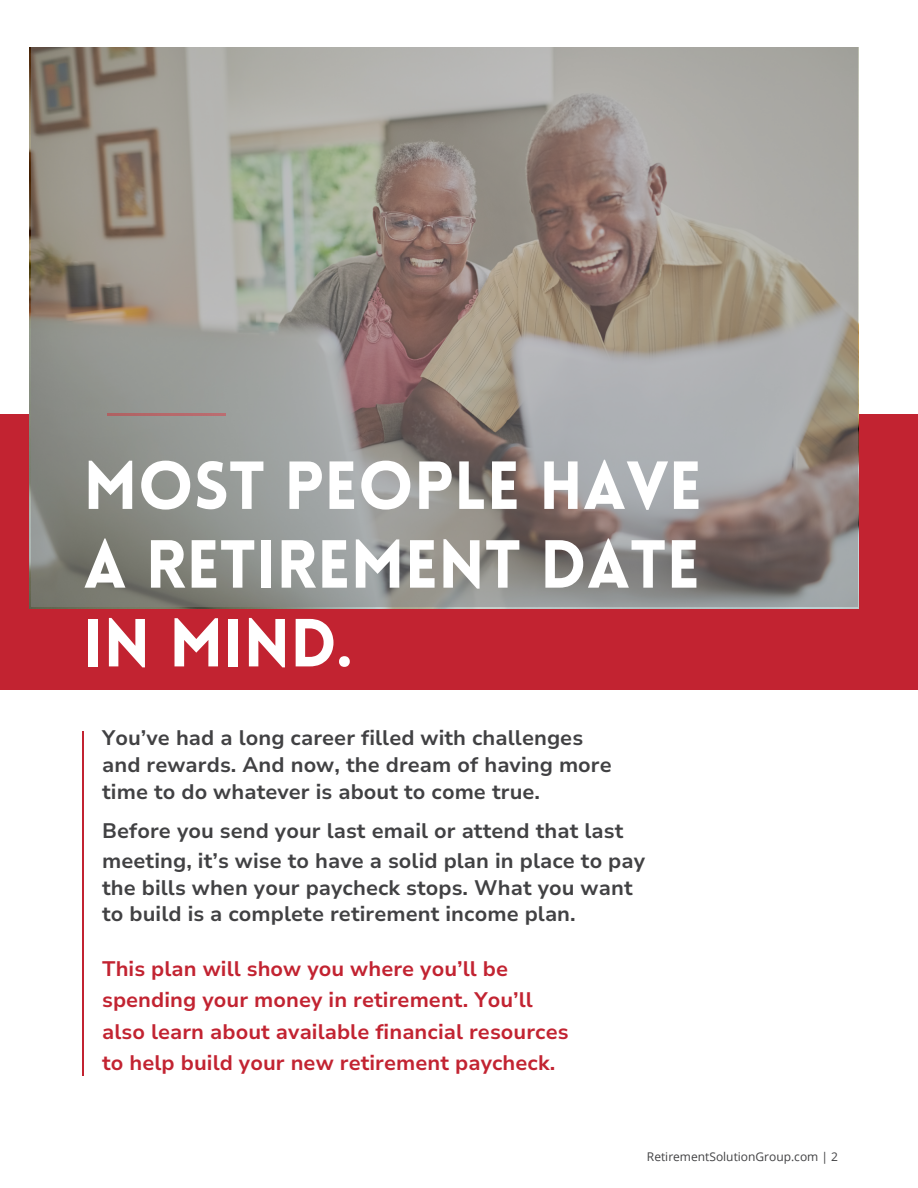
<style>
.page{position:relative;width:918px;height:1188px;background:#fff}
.page>*{position:absolute;margin:0;border:0;box-sizing:border-box;transform-origin:0 0}
.t1{font:900 66.45px/78.8px "Lovelo";color:#fff;text-align:justify}
.t2{font:700 21px/27px "Nunito Sans 10 pt";letter-spacing:.005em;color:#414143}
.t3{font:700 21px "Nunito Sans 10 pt";letter-spacing:.005em;color:#c22331}
.t4{font:12px "Open Sans";color:#414143}
</style>
<div class="page">
<div style="left:0;top:415px;width:918px;height:275px;background:#c22331"></div>
<hr style="left:83px;top:731px;width:1px;height:345px;background:#c22331">
<svg style="left:31px;top:47px;width:826px;height:559px;background:#99948e"></svg>
<hr style="left:107px;top:414px;width:119px;height:1px;background:#c22331">
<p class="t1" style="left:83px;top:453px;width:620px">MOST PEOPLE HAVE A RETIREMENT DATE IN MIND.</p>
<p class="t2" style="left:102px;top:724px;width:482px">You’ve had a long career filled with challenges</p>
<p class="t2" style="left:102px;top:751px;width:511px">and rewards. And now, the dream of having more time to do whatever is about to come true.</p>
<p class="t2" style="left:102px;top:818px;width:523px">Before you send your last email or attend that last</p>
<p class="t2" style="left:102px;top:848px;width:545px">meeting, it’s wise to have a solid plan in place to pay</p>
<p class="t2" style="left:102px;top:875px;width:532px">the bills when your paycheck stops. What you want</p>
<p class="t2" style="left:102px;top:901px;width:475px">to build is a complete retirement income plan.</p>
<p class="t3" style="left:102px;top:954px;width:407px">This plan will show you where you’ll be</p>
<p class="t3" style="left:102px;top:986px;width:432px">spending your money in retirement. You’ll</p>
<p class="t3" style="left:102px;top:1017px;width:468px">also learn about available financial resources</p>
<p class="t3" style="left:102px;top:1049px;width:455px">to help build your new retirement paycheck.</p>
<p class="t4" style="left:647px;top:1148px;width:193px">RetirementSolutionGroup.com | 2</p>
</div>
